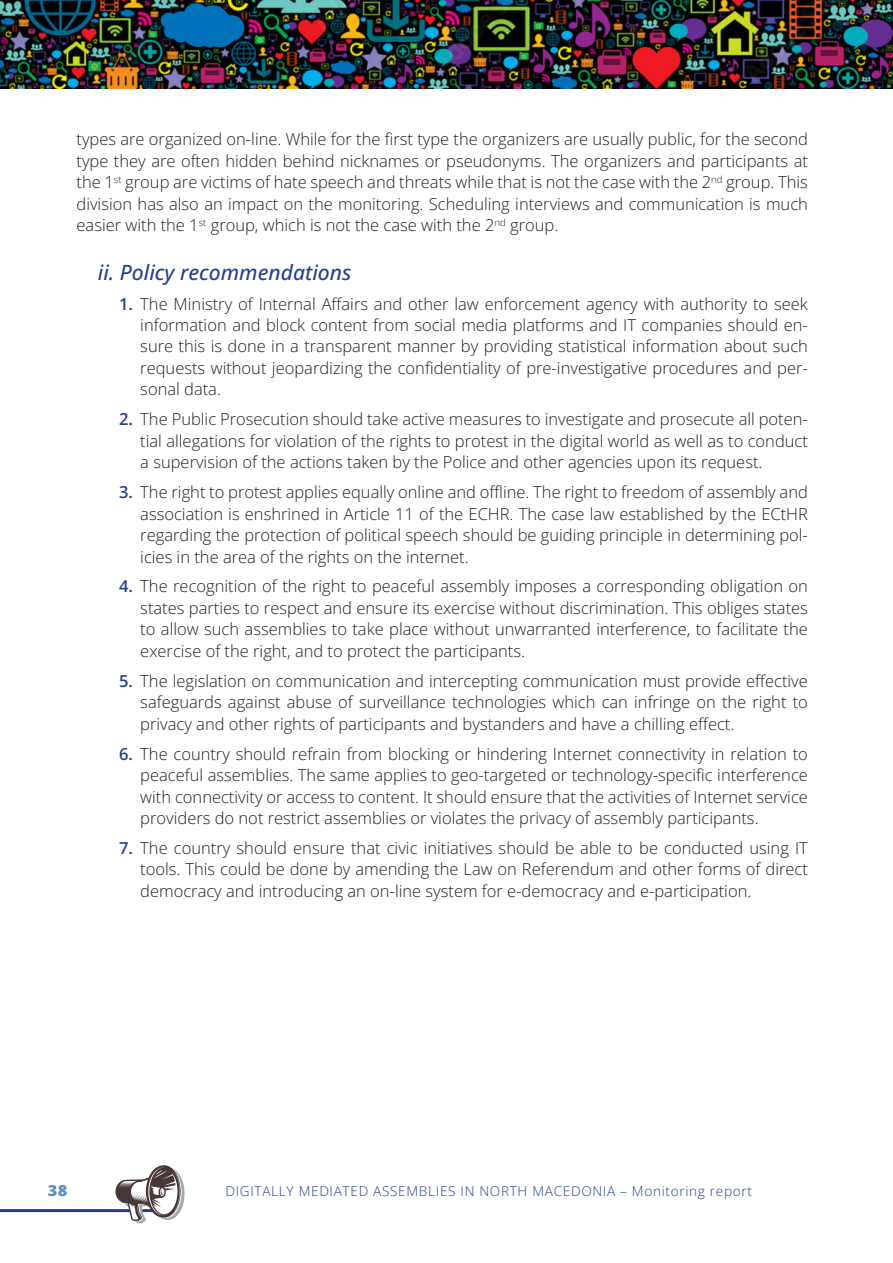
<style>
.page{position:relative;width:893px;height:1263px;background:#fff}
.page>*{position:absolute;margin:0;border:0;box-sizing:border-box;transform-origin:0 0}
.под_под{font:italic 500 21px "Open Sans";color:#253f8e}
.List_Paragraph{font:300 16.5px/21.5px "Open Sans";color:#231f20;text-align:justify}
.t1{font:800 15px "Open Sans";color:#5e8eca;scale:1.1 1}
.t2{font:300 13.5px "Open Sans";letter-spacing:.05em;color:#253f8e}
.s1{font-weight:600;color:#253f8e}
</style>
<div class="page">
<hr style="left:0;top:1209px;width:131px;height:3px;background:#253f8e">
<svg style="left:115px;top:1165px;width:70px;height:58px"></svg>
<img style="left:0;top:0;width:893px;height:89px">
<p class="List_Paragraph" style="left:77px;top:128px;width:733px">types are organized on-line. While for the first type the organizers are usually public, for the second type they are often hidden behind nicknames or pseudonyms. The organizers and participants at the 1<sup>st</sup> group are victims of hate speech and threats while that is not the case with the 2<sup>nd</sup> group. This division has also an impact on the monitoring. Scheduling interviews and communication is much easier with the 1<sup>st</sup> group, which is not the case with the 2<sup>nd</sup> group.</p>
<p class="под_под" style="left:98px;top:257px;width:255px">ii. Policy recommendations</p>
<p class="List_Paragraph" style="left:140px;top:292px;width:669px;text-indent:-21px"><span class="s1">1.</span> The Ministry of Internal Affairs and other law enforcement agency with authority to seek information and block content from social media platforms and IT companies should en&shy;sure this is done in a transparent manner by providing statistical information about such requests without jeopardizing the confidentiality of pre-investigative procedures and per&shy;sonal data.</p>
<p class="List_Paragraph" style="left:140px;top:408px;width:669px;text-indent:-21px"><span class="s1">2.</span> The Public Prosecution should take active measures to investigate and prosecute all poten&shy;tial allegations for violation of the rights to protest in the digital world as well as to conduct a supervision of the actions taken by the Police and other agencies upon its request.</p>
<p class="List_Paragraph" style="left:140px;top:481px;width:669px;text-indent:-21px"><span class="s1">3.</span> The right to protest applies equally online and offline. The right to freedom of assembly and association is enshrined in Article 11 of the ECHR. The case law established by the ECtHR regarding the protection of political speech should be guiding principle in determining pol&shy;icies in the area of the rights on the internet.</p>
<p class="List_Paragraph" style="left:140px;top:575px;width:669px;text-indent:-21px"><span class="s1">4.</span> The recognition of the right to peaceful assembly imposes a corresponding obligation on states parties to respect and ensure its exercise without discrimination. This obliges states to allow such assemblies to take place without unwarranted interference, to facilitate the exercise of the right, and to protect the participants.</p>
<p class="List_Paragraph" style="left:140px;top:670px;width:669px;text-indent:-21px"><span class="s1">5.</span> The legislation on communication and intercepting communication must provide effective safeguards against abuse of surveillance technologies which can infringe on the right to privacy and other rights of participants and bystanders and have a chilling effect.</p>
<p class="List_Paragraph" style="left:140px;top:742px;width:669px;text-indent:-21px"><span class="s1">6.</span> The country should refrain from blocking or hindering Internet connectivity in relation to peaceful assemblies. The same applies to geo-targeted or technology-specific interference with connectivity or access to content. It should ensure that the activities of Internet service providers do not restrict assemblies or violates the privacy of assembly participants.</p>
<p class="List_Paragraph" style="left:140px;top:837px;width:669px;text-indent:-21px"><span class="s1">7.</span> The country should ensure that civic initiatives should be able to be conducted using IT tools. This could be done by amending the Law on Referendum and other forms of direct democracy and introducing an on-line system for e-democracy and e-participation.</p>
<p class="t1" style="left:48px;top:1180px;width:19px">38</p>
<p class="t2" style="left:225px;top:1181px;width:528px">DIGITALLY MEDIATED ASSEMBLIES IN NORTH MACEDONIA – Monitoring report</p>
</div>
